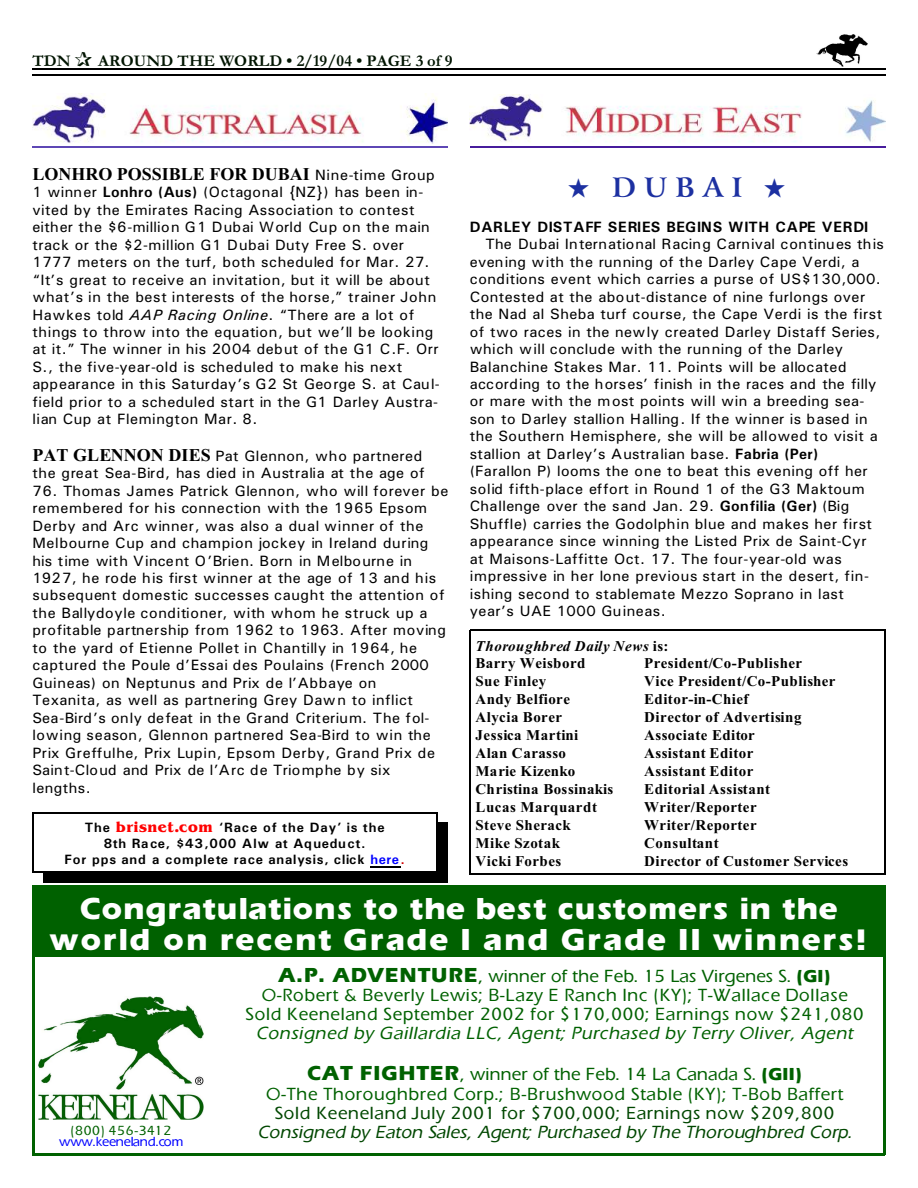
<style>
.page{position:relative;width:918px;height:1188px;background:#fff}
.page>*{position:absolute;margin:0;border:0;box-sizing:border-box;transform-origin:0 0}
.t1{font:900 31.35px/30.6px "Eraser";letter-spacing:.03em;color:#fff;text-align:center}
.t2{font:700 27px "Arrus BT";letter-spacing:.305em;color:#1c30a1}
.t3{font:18px/19.2px "Eraser";letter-spacing:.035em;color:#006100;text-align:center}
.t4{font:italic 18px "Eraser";letter-spacing:.035em;color:#006100}
.t5{font:italic 18px "Eraser";letter-spacing:.01em;color:#004700}
.t6{font:18px "Eraser";letter-spacing:.035em;color:#004700}
.t7{font:700 18px "Times New Roman";color:#000}
.t8{font:700 16.5px "Garamond";letter-spacing:.005em;color:#001400}
.t9{font:15px/17.4px "Univers";letter-spacing:.03em;color:#000}
.t10{font:700 15px "Times New Roman";letter-spacing:.03em;color:#000}
.t11{font:700 15px "Univers";letter-spacing:.055em;color:#000}
.t12{font:italic 700 15px/17.2px "Times New Roman";letter-spacing:.05em;color:#000}
.t13{font:700 15px "Times New Roman";letter-spacing:.01em;color:#000}
.t14{font:700 13.5px/16.4px "Univers";letter-spacing:.065em;color:#000;text-align:center}
.t15{font:13.5px "Eraser";letter-spacing:-.015em;color:#00f}
.t16{font:13.5px "Eraser";letter-spacing:.04em;color:#006100}
.s1{font-family:"Univers";font-weight:400;font-size:15px}
.s2{font-weight:700}
.s3{font-style:italic}
.s4{font-family:"Times New Roman";font-weight:700;font-size:18px}
.s5{font-family:"Benguiat Bk BT";font-size:15px;color:#f00}
.s6{color:#00f}
.s7{color:#d10000}
.s8{font-style:normal}
.s9{font-weight:900;font-size:21px}
.s10{font-weight:900}
</style>
<div class="page">
<img style="left:817px;top:35px;width:51px;height:31px">
<hr style="left:32px;top:68px;width:853px;height:1px;background:#000">
<hr style="left:32px;top:75px;width:853px;height:1px;background:#000">
<img style="left:32px;top:94px;width:416px;height:49px">
<hr style="left:32px;top:147px;width:416px;height:1px;background:#5e47b5">
<div style="left:35px;top:888px;width:847px;height:69px;background:#006100"></div>
<img style="left:38px;top:997px;width:165px;height:123px">
<hr style="left:32px;top:886px;width:3px;height:269px;background:#006100">
<hr style="left:883px;top:886px;width:2px;height:269px;background:#006100">
<hr style="left:32px;top:886px;width:853px;height:2px;background:#006100">
<hr style="left:32px;top:1153px;width:853px;height:2px;background:#006100">
<img style="left:470px;top:95px;width:415px;height:47px">
<hr style="left:470px;top:146px;width:415px;height:1px;background:#471c9c">
<hr style="left:370px;top:866px;width:30px;height:1px;background:#000">
<hr style="left:32px;top:812px;width:2px;height:60px;background:#000">
<hr style="left:436px;top:812px;width:1px;height:60px;background:#000">
<hr style="left:32px;top:812px;width:405px;height:1px;background:#000">
<hr style="left:32px;top:871px;width:405px;height:2px;background:#000">
<div style="left:437px;top:823px;width:11px;height:60px;background:#000"></div>
<div style="left:43px;top:873px;width:405px;height:10px;background:#000"></div>
<hr style="left:470px;top:630px;width:1px;height:245px;background:#000">
<hr style="left:884px;top:630px;width:1px;height:245px;background:#000">
<hr style="left:470px;top:630px;width:415px;height:1px;background:#000">
<hr style="left:470px;top:874px;width:415px;height:1px;background:#000">
<p class="t8" style="left:32px;top:55px;width:40px">TDN</p>
<p class="t8" style="left:98px;top:55px;width:356px">AROUND THE WORLD • 2/19/04 • PAGE 3 of 9</p>
<p class="t7" style="left:32px;top:168px;width:404px">LONHRO POSSIBLE FOR DUBAI <span class="s1">Nine-time Group</span></p>
<p class="t9" style="left:32px;top:185px;width:409px">1 winner <span class="s2">Lonhro (Aus)</span> (Octagonal {NZ}) has been in&shy;vited by the Emirates Racing Association to contest either the $6-million G1 Dubai World Cup on the main track or the $2-million G1 Dubai Duty Free S. over 1777 meters on the turf, both scheduled for Mar. 27. “It’s great to receive an invitation, but it will be about what’s in the best interests of the horse,” trainer John Hawkes told <span class="s3">AAP Racing Online</span>. “There are a lot of things to throw into the equation, but we’ll be looking at it.” The winner in his 2004 debut of the G1 C.F. Orr S., the five-year-old is scheduled to make his next appearance in this Saturday’s G2 St George S. at Caul&shy;field prior to a scheduled start in the G1 Darley Austra&shy;lian Cup at Flemington Mar. 8.</p>
<p class="t9" style="left:32px;top:449px;width:394px"><span class="s4">PAT GLENNON DIES</span> Pat Glennon, who partnered the great Sea-Bird, has died in Australia at the age of</p>
<p class="t9" style="left:32px;top:483px;width:418px">76. Thomas James Patrick Glennon, who will forever be remembered for his connection with the 1965 Epsom Derby and Arc winner, was also a dual winner of the Melbourne Cup and champion jockey in Ireland during his time with Vincent O’Brien. Born in Melbourne in 1927, he rode his first winner at the age of 13 and his subsequent domestic successes caught the attention of the Ballydoyle conditioner, with whom he struck up a profitable partnership from 1962 to 1963. After moving to the yard of Etienne Pollet in Chantilly in 1964, he captured the Poule d’Essai des Poulains (French 2000<br>Guineas) on Neptunus and Prix de l’Abbaye on<br>Texanita, as well as partnering Grey Dawn to inflict Sea-Bird’s only defeat in the Grand Criterium. The fol&shy;lowing season, Glennon partnered Sea-Bird to win the Prix Greffulhe, Prix Lupin, Epsom Derby, Grand Prix de Saint-Cloud and Prix de l’Arc de Triomphe by six lengths.</p>
<p class="t14" style="left:64px;top:820px;width:342px">The <span class="s5">brisnet.com</span> ‘Race of the Day’ is the<br>8th Race, $43,000 Alw at Aqueduct.<br>For pps and a complete race analysis, click <span class="s6">here</span><span class="s7">.</span></p>
<h2 class="t2" style="left:568px;top:177px;width:219px">★ DUBAI ★</h2>
<p class="t11" style="left:470px;top:222px;width:400px">DARLEY DISTAFF SERIES BEGINS WITH CAPE VERDI</p>
<p class="t9" style="left:470px;top:237px;width:416px;text-indent:16px">The Dubai International Racing Carnival continues this evening with the running of the Darley Cape Verdi, a conditions event which carries a purse of US$130,000.<br>Contested at the about-distance of nine furlongs over the Nad al Sheba turf course, the Cape Verdi is the first of two races in the newly created Darley Distaff Series, which will conclude with the running of the Darley Balanchine Stakes Mar. 11. Points will be allocated according to the horses’ finish in the races and the filly or mare with the most points will win a breeding sea&shy;son to Darley stallion Halling. If the winner is based in the Southern Hemisphere, she will be allowed to visit a stallion at Darley’s Australian base. <span class="s2">Fabria (Per)<br></span>(Farallon P) looms the one to beat this evening off her solid fifth-place effort in Round 1 of the G3 Maktoum Challenge over the sand Jan. 29. <span class="s2">Gonfilia (Ger)</span> (Big Shuffle) carries the Godolphin blue and makes her first appearance since winning the Listed Prix de Saint-Cyr at Maisons-Laffitte Oct. 17. The four-year-old was impressive in her lone previous start in the desert, fin&shy;ishing second to stablemate Mezzo Soprano in last year’s UAE 1000 Guineas.</p>
<p class="t12" style="left:476px;top:638px;width:195px">Thoroughbred Daily News <span class="s8">is:<br>Barry Weisbord</span></p>
<p class="t10" style="left:644px;top:658px;width:160px">President/Co-Publisher</p>
<p class="t10" style="left:476px;top:676px;width:72px">Sue Finley</p>
<p class="t10" style="left:644px;top:676px;width:193px">Vice President/Co-Publisher</p>
<p class="t10" style="left:476px;top:694px;width:96px">Andy Belfiore</p>
<p class="t10" style="left:644px;top:694px;width:106px">Editor-in-Chief</p>
<p class="t10" style="left:476px;top:712px;width:88px">Alycia Borer</p>
<p class="t10" style="left:644px;top:712px;width:159px">Director of Advertising</p>
<p class="t10" style="left:476px;top:730px;width:104px">Jessica Martini</p>
<p class="t10" style="left:644px;top:730px;width:112px">Associate Editor</p>
<p class="t10" style="left:476px;top:748px;width:92px">Alan Carasso</p>
<p class="t10" style="left:644px;top:748px;width:111px">Assistant Editor</p>
<p class="t13" style="left:476px;top:766px;width:101px">Marie Kizenko</p>
<p class="t10" style="left:644px;top:766px;width:111px">Assistant Editor</p>
<p class="t13" style="left:476px;top:784px;width:139px">Christina Bossinakis</p>
<p class="t10" style="left:644px;top:784px;width:127px">Editorial Assistant</p>
<p class="t10" style="left:476px;top:802px;width:123px">Lucas Marquardt</p>
<p class="t10" style="left:644px;top:802px;width:114px">Writer/Reporter</p>
<p class="t10" style="left:476px;top:820px;width:97px">Steve Sherack</p>
<p class="t10" style="left:644px;top:820px;width:114px">Writer/Reporter</p>
<p class="t10" style="left:476px;top:838px;width:86px">Mike Szotak</p>
<p class="t10" style="left:644px;top:838px;width:76px">Consultant</p>
<p class="t10" style="left:476px;top:856px;width:87px">Vicki Forbes</p>
<p class="t10" style="left:644px;top:856px;width:205px">Director of Customer Services</p>
<h1 class="t1" style="left:50px;top:897px;width:818px">Congratulations to the best customers in the world on recent Grade I and Grade II winners!</h1>
<p class="t16" style="left:71px;top:1125px;width:102px">(800) 456-3412</p>
<p class="t15" style="left:59px;top:1137px;width:126px">www.keeneland.com</p>
<p class="t3" style="left:246px;top:968px;width:620px"><span class="s9">A.P. ADVENTURE</span>, winner of the Feb. 15 Las Virgenes S. <span class="s10">(GI)<br></span>O-Robert &amp; Beverly Lewis; B-Lazy E Ranch Inc (KY); T-Wallace Dollase<br>Sold Keeneland September 2002 for $170,000; Earnings now $241,080</p>
<p class="t4" style="left:256px;top:1027px;width:599px">Consigned by Gaillardia LLC, Agent; Purchased by Terry Oliver, Agent</p>
<p class="t3" style="left:266px;top:1066px;width:579px;line-height:19.6px"><span class="s9">CAT FIGHTER</span>, winner of the Feb. 14 La Canada S. <span class="s10">(GII)<br></span>O-The Thoroughbred Corp.; B-Brushwood Stable (KY); T-Bob Baffert</p>
<p class="t6" style="left:275px;top:1107px;width:561px">Sold Keeneland July 2001 for $700,000; Earnings now $209,800</p>
<p class="t5" style="left:257px;top:1126px;width:596px">Consigned by Eaton Sales, Agent; Purchased by The Thoroughbred Corp.</p>
</div>
